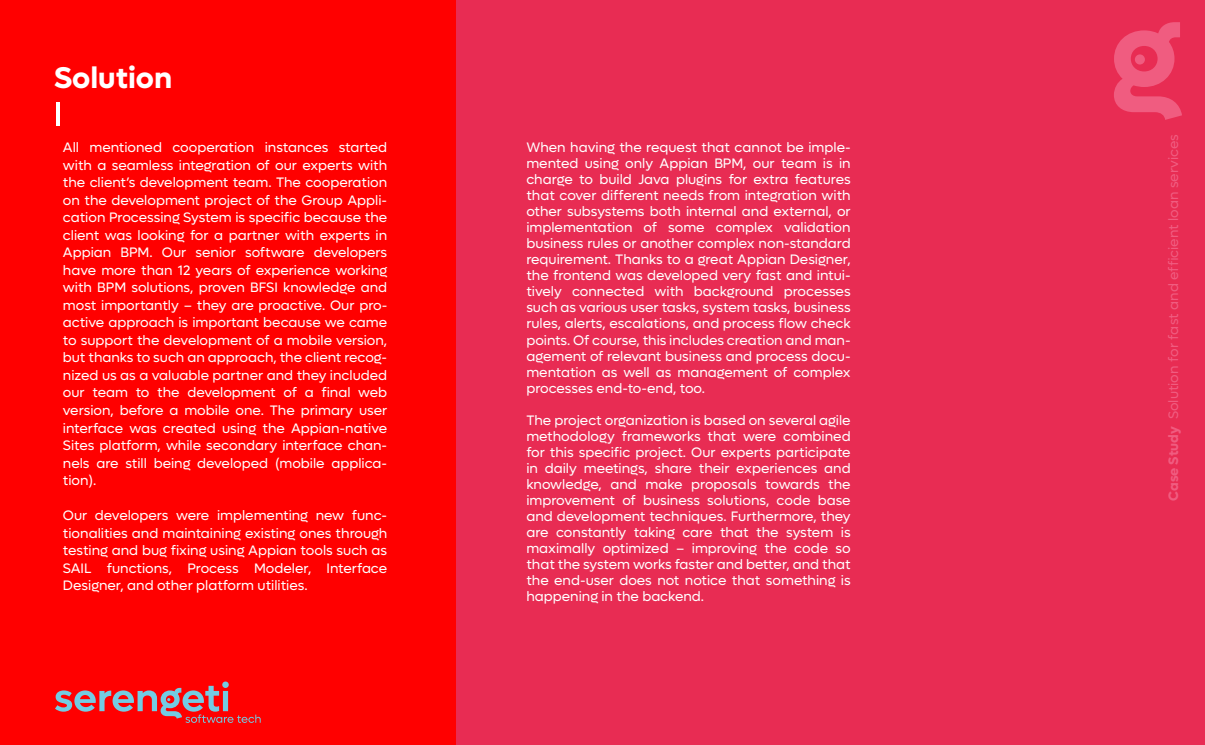
<style>
.page{position:relative;width:1205px;height:745px;background:#fff}
.page>*{position:absolute;margin:0;border:0;box-sizing:border-box;transform-origin:0 0}
.t1{font:700 30px "Lufga";color:#fff}
.t2{font:13.75px/16px "Lufga";color:#fff;text-align:justify}
.t3{font:13.75px "Lufga";color:#f05c80}
.s1{font-weight:700}
</style>
<div class="page">
<div style="left:455px;top:0;width:750px;height:744px;background:#e82c53"></div>
<div style="left:0;top:0;width:455px;height:744px;background:#f00"></div>
<svg style="left:55px;top:681px;width:206px;height:41px"></svg>
<hr style="left:57px;top:102px;width:3px;height:23px;background:#fff">
<svg style="left:1114px;top:22px;width:68px;height:98px"></svg>
<h1 class="t1" style="left:54px;top:64px;width:120px">Solution</h1>
<p class="t2" style="left:63px;top:139px;width:326px;line-height:17.5px">All mentioned cooperation instances started with a seamless integration of our experts with the client’s development team. The cooperation on the development project of the Group Appli&shy;cation Processing System is specific because the client was looking for a partner with experts in Appian BPM. Our senior software developers have more than 12 years of experience working with BPM solutions, proven BFSI knowledge and most importantly – they are proactive. Our pro&shy;active approach is important because we came to support the development of a mobile version, but thanks to such an approach, the client recog&shy;nized us as a valuable partner and they included our team to the development of a final web version, before a mobile one. The primary user interface was created using the Appian-native Sites platform, while secondary interface chan&shy;nels are still being developed (mobile applica&shy;tion).</p>
<p class="t2" style="left:63px;top:507px;width:326px;line-height:17.5px">Our developers were implementing new func&shy;tionalities and maintaining existing ones through testing and bug fixing using Appian tools such as SAIL functions, Process Modeler, Interface Designer, and other platform utilities.</p>
<p class="t2" style="left:526px;top:140px;width:326px">When having the request that cannot be imple&shy;mented using only Appian BPM, our team is in charge to build Java plugins for extra features that cover different needs from integration with other subsystems both internal and external, or implementation of some complex validation business rules or another complex non-standard requirement. Thanks to a great Appian Designer, the frontend was developed very fast and intui&shy;tively connected with background processes such as various user tasks, system tasks, business rules, alerts, escalations, and process flow check points. Of course, this includes creation and man&shy;agement of relevant business and process docu&shy;mentation as well as management of complex processes end-to-end, too.</p>
<p class="t2" style="left:526px;top:412px;width:326px">The project organization is based on several agile methodology frameworks that were combined for this specific project. Our experts participate in daily meetings, share their experiences and knowledge, and make proposals towards the improvement of business solutions, code base and development techniques. Furthermore, they are constantly taking care that the system is maximally optimized – improving the code so that the system works faster and better, and that the end-user does not notice that something is happening in the backend.</p>
<p class="t3" style="left:1167px;top:501px;width:368px;rotate:-90deg"><span class="s1">Case Study</span> Solution for fast and efficient loan services</p>
</div>
